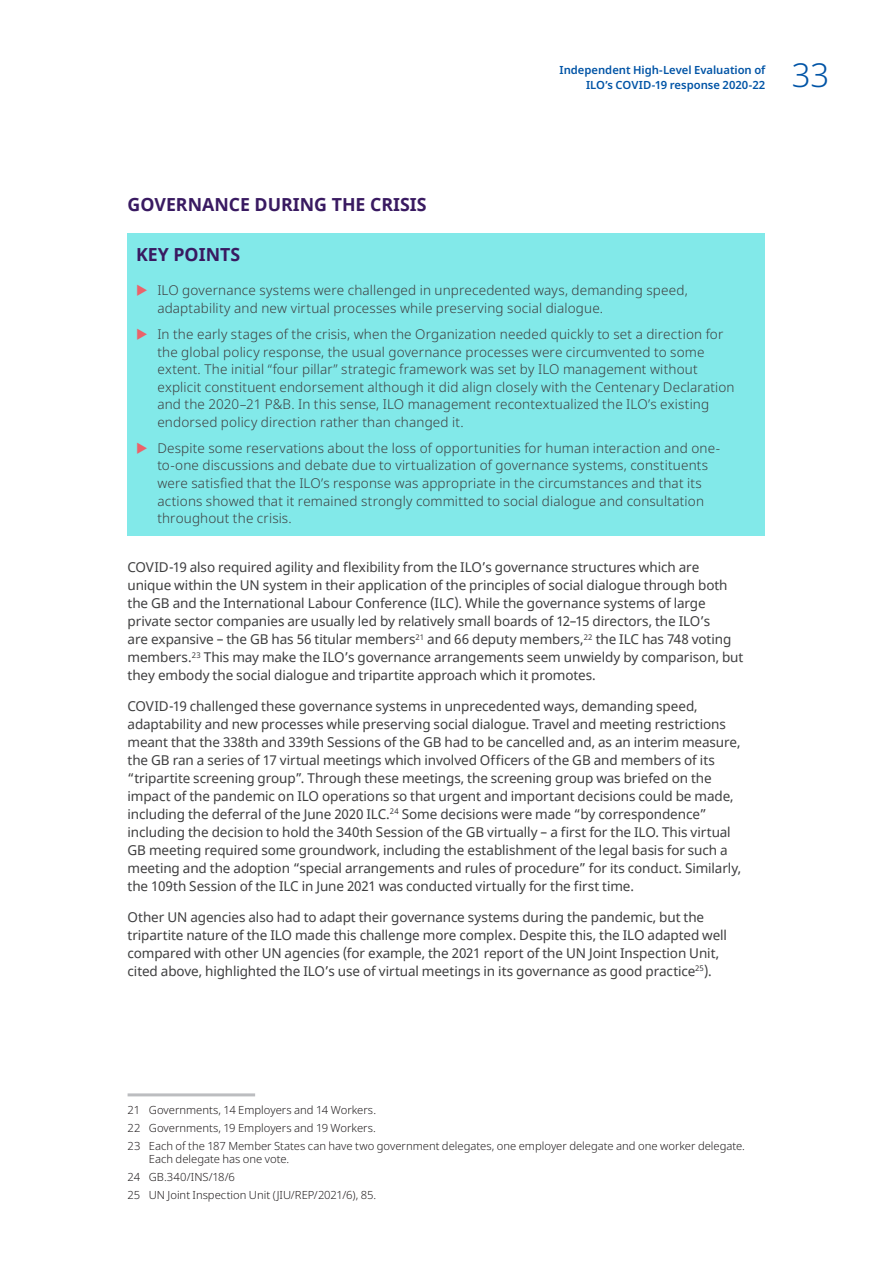
<style>
.page{position:relative;width:893px;height:1263px;background:#fff}
.page>*{position:absolute;margin:0;border:0;box-sizing:border-box;transform-origin:0 0}
.t1{font:300 33px "Noto Sans";color:#0154a6}
.Sub_Outcome_H1{font:700 18px "Noto Sans";color:#391a61}
.Report_A4_-_Body{font:13.5px/18px "Noto Sans";letter-spacing:-.005em;color:#3e3e3f}
.t2{font:300 13.5px/17.5px "Noto Sans";letter-spacing:.01em;color:#3e3e3f}
.Report_A4_-_Notes{font:300 11.25px/13.5px "Noto Sans";color:#231f20}
.t3{font:600 11.25px/14.7px "Noto Sans";color:#0154a6;text-align:right}
</style>
<div class="page">
<hr style="left:128px;top:1093px;width:127px;height:3px;background:#bcbdc0">
<div style="left:128px;top:233px;width:637px;height:303px;background:#82e9e9"></div>
<p class="t3" style="left:559px;top:63px;width:207px">Independent High-Level Evaluation of<br>ILO’s COVID-19 response 2020-22</p>
<h1 class="t1" style="left:792px;top:52px;width:39px">33</h1>
<p class="Sub_Outcome_H1" style="left:128px;top:191px;width:300px">GOVERNANCE DURING THE CRISIS</p>
<p class="Sub_Outcome_H1" style="left:136px;top:242px;width:106px">KEY POINTS</p>
<p class="t2" style="left:157px;top:282px;width:532px">ILO governance systems were challenged in unprecedented ways, demanding speed, adaptability and new virtual processes while preserving social dialogue.</p>
<p class="t2" style="left:157px;top:326px;width:579px">In the early stages of the crisis, when the Organization needed quickly to set a direction for the global policy response, the usual governance processes were circumvented to some extent. The initial “four pillar” strategic framework was set by ILO management without explicit constituent endorsement although it did align closely with the Centenary Declaration and the 2020–21 P&amp;B. In this sense, ILO management recontextualized the ILO’s existing endorsed policy direction rather than changed it.</p>
<p class="t2" style="left:157px;top:439px;width:564px">Despite some reservations about the loss of opportunities for human interaction and one&shy;to-one discussions and debate due to virtualization of governance systems, constituents were satisfied that the ILO’s response was appropriate in the circumstances and that its actions showed that it remained strongly committed to social dialogue and consultation throughout the crisis.</p>
<p class="Report_A4_-_Body" style="left:128px;top:559px;width:617px">COVID-19 also required agility and flexibility from the ILO’s governance structures which are unique within the UN system in their application of the principles of social dialogue through both the GB and the International Labour Conference (ILC). While the governance systems of large private sector companies are usually led by relatively small boards of 12–15 directors, the ILO’s<br>are expansive – the GB has 56 titular members<sup>21</sup> and 66 deputy members,<sup>22</sup> the ILC has 748 voting members.<sup>23</sup> This may make the ILO’s governance arrangements seem unwieldy by comparison, but they embody the social dialogue and tripartite approach which it promotes.</p>
<p class="Report_A4_-_Body" style="left:128px;top:697px;width:615px">COVID-19 challenged these governance systems in unprecedented ways, demanding speed, adaptability and new processes while preserving social dialogue. Travel and meeting restrictions meant that the 338th and 339th Sessions of the GB had to be cancelled and, as an interim measure, the GB ran a series of 17 virtual meetings which involved Officers of the GB and members of its “tripartite screening group”. Through these meetings, the screening group was briefed on the impact of the pandemic on ILO operations so that urgent and important decisions could be made, including the deferral of the June 2020 ILC.<sup>24</sup> Some decisions were made “by correspondence” including the decision to hold the 340th Session of the GB virtually – a first for the ILO. This virtual GB meeting required some groundwork, including the establishment of the legal basis for such a meeting and the adoption “special arrangements and rules of procedure” for its conduct. Similarly, the 109th Session of the ILC in June 2021 was conducted virtually for the first time.</p>
<p class="Report_A4_-_Body" style="left:128px;top:908px;width:601px">Other UN agencies also had to adapt their governance systems during the pandemic, but the tripartite nature of the ILO made this challenge more complex. Despite this, the ILO adapted well compared with other UN agencies (for example, the 2021 report of the UN Joint Inspection Unit, cited above, highlighted the ILO’s use of virtual meetings in its governance as good practice<sup>25</sup>).</p>
<p class="Report_A4_-_Notes" style="left:128px;top:1103px;width:250px">21 Governments, 14 Employers and 14 Workers.</p>
<p class="Report_A4_-_Notes" style="left:128px;top:1121px;width:250px">22 Governments, 19 Employers and 19 Workers.</p>
<p class="Report_A4_-_Notes" style="left:149px;top:1139px;width:598px;text-indent:-21px">23 Each of the 187 Member States can have two government delegates, one employer delegate and one worker delegate.<br>Each delegate has one vote.</p>
<p class="Report_A4_-_Notes" style="left:128px;top:1170px;width:109px">24 GB.340/INS/18/6</p>
<p class="Report_A4_-_Notes" style="left:128px;top:1188px;width:250px">25 UN Joint Inspection Unit (JIU/REP/2021/6), 85.</p>
</div>
